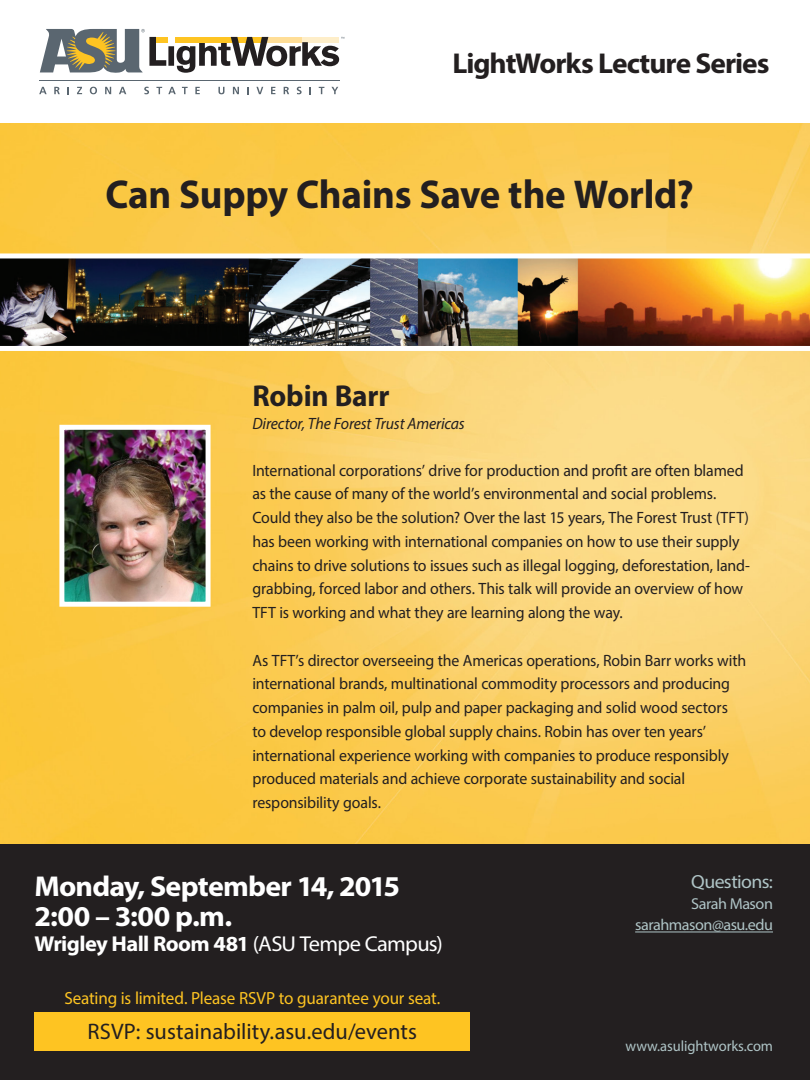
<style>
.page{position:relative;width:810px;height:1080px;background:#fff}
.page>*{position:absolute;margin:0;border:0;box-sizing:border-box;transform-origin:0 0}
.t1{font:700 40.38px "Myriad Pro";letter-spacing:-.01em;color:#231f20}
.t2{font:700 30.25px "Myriad Pro";letter-spacing:-.005em;color:#231f20}
.t3{font:700 28.75px "Myriad Pro";letter-spacing:-.025em;color:#fff;scale:1.04 1}
.t4{font:700 28.75px "Myriad Pro";letter-spacing:-.035em;color:#231f20}
.t5{font:22.5px "Myriad Pro";color:#231f20}
.t6{font:700 21.62px "Myriad Pro";letter-spacing:-.025em;color:#fff;scale:1.04 1}
.t7{font:19px "Myriad Pro";letter-spacing:-.03em;color:#afc4c6;scale:1.04 1}
.t8{font:17.62px "Myriad Pro";letter-spacing:-.01em;color:#fec422}
.t9{font:16.38px/23.8px "Myriad Pro";letter-spacing:-.01em;color:#231f20}
.t10{font:italic 16.38px "Myriad Pro";letter-spacing:-.01em;color:#231f20}
.t11{font:15.88px "Myriad Pro";letter-spacing:-.03em;color:#afc4c6}
.t12{font:15px "Myriad Pro";letter-spacing:-.005em;color:#afc4c6}
.s1{font-weight:400}
</style>
<div class="page">
<div style="left:0;top:844px;width:810px;height:236px;background:#231f20"></div>
<img style="left:0;top:124px;width:810px;height:720px">
<hr style="left:635px;top:932px;width:138px;height:1px;background:#afc4c6">
<img style="left:0;top:251px;width:810px;height:102px">
<img style="left:57px;top:422px;width:156px;height:187px">
<div style="left:35px;top:1012px;width:435px;height:39px;background:#fec422"></div>
<svg style="left:39px;top:87px;width:8px;height:7px"></svg>
<svg style="left:54px;top:87px;width:6px;height:7px"></svg>
<svg style="left:77px;top:87px;width:5px;height:7px"></svg>
<svg style="left:90px;top:87px;width:7px;height:7px"></svg>
<svg style="left:105px;top:87px;width:6px;height:7px"></svg>
<svg style="left:119px;top:87px;width:7px;height:7px"></svg>
<svg style="left:144px;top:87px;width:5px;height:7px"></svg>
<svg style="left:156px;top:87px;width:6px;height:7px"></svg>
<svg style="left:168px;top:87px;width:8px;height:7px"></svg>
<svg style="left:182px;top:87px;width:6px;height:7px"></svg>
<svg style="left:195px;top:87px;width:5px;height:7px"></svg>
<svg style="left:218px;top:87px;width:6px;height:7px"></svg>
<svg style="left:233px;top:87px;width:6px;height:7px"></svg>
<svg style="left:247px;top:87px;width:2px;height:7px"></svg>
<svg style="left:256px;top:87px;width:7px;height:7px"></svg>
<svg style="left:271px;top:87px;width:4px;height:7px"></svg>
<svg style="left:284px;top:87px;width:5px;height:7px"></svg>
<svg style="left:297px;top:87px;width:5px;height:7px"></svg>
<svg style="left:319px;top:87px;width:5px;height:7px"></svg>
<svg style="left:331px;top:87px;width:7px;height:7px"></svg>
<hr style="left:39px;top:80px;width:301px;height:1px;background:#5a6670">
<svg style="left:40px;top:29px;width:304px;height:44px"></svg>
<p class="t4" style="left:453px;top:44px;width:318px">LightWorks Lecture Series</p>
<p class="t1" style="left:105px;top:168px;width:590px">Can Suppy Chains Save the World?</p>
<p class="t2" style="left:252px;top:376px;width:139px">Robin Barr</p>
<p class="t10" style="left:252px;top:413px;width:214px">Director, The Forest Trust Americas</p>
<p class="t9" style="left:252px;top:458px;width:499px">International corporations’ drive for production and profit are often blamed as the cause of many of the world’s environmental and social problems.<br>Could they also be the solution? Over the last 15 years, The Forest Trust (TFT) has been working with international companies on how to use their supply chains to drive solutions to issues such as illegal logging, deforestation, land&shy;grabbing, forced labor and others. This talk will provide an overview of how TFT is working and what they are learning along the way.</p>
<p class="t9" style="left:252px;top:648px;width:495px">As TFT’s director overseeing the Americas operations, Robin Barr works with international brands, multinational commodity processors and producing companies in palm oil, pulp and paper packaging and solid wood sectors<br>to develop responsible global supply chains. Robin has over ten years’ international experience working with companies to produce responsibly produced materials and achieve corporate sustainability and social responsibility goals.</p>
<p class="t3" style="left:34px;top:867px;width:353px">Monday, September 14, 2015</p>
<p class="t3" style="left:34px;top:897px;width:192px">2:00 – 3:00 p.m.</p>
<p class="t6" style="left:34px;top:929px;width:394px">Wrigley Hall Room 481 <span class="s1">(ASU Tempe Campus)</span></p>
<p class="t8" style="left:64px;top:987px;width:378px">Seating is limited. Please RSVP to guarantee your seat.</p>
<p class="t5" style="left:88px;top:1018px;width:331px">RSVP: sustainability.asu.edu/events</p>
<p class="t7" style="left:691px;top:870px;width:80px">Questions:</p>
<p class="t11" style="left:691px;top:894px;width:83px">Sarah Mason</p>
<p class="t11" style="left:635px;top:915px;width:139px">sarahmason@asu.edu</p>
<p class="t12" style="left:626px;top:1036px;width:149px">www.asulightworks.com</p>
</div>
